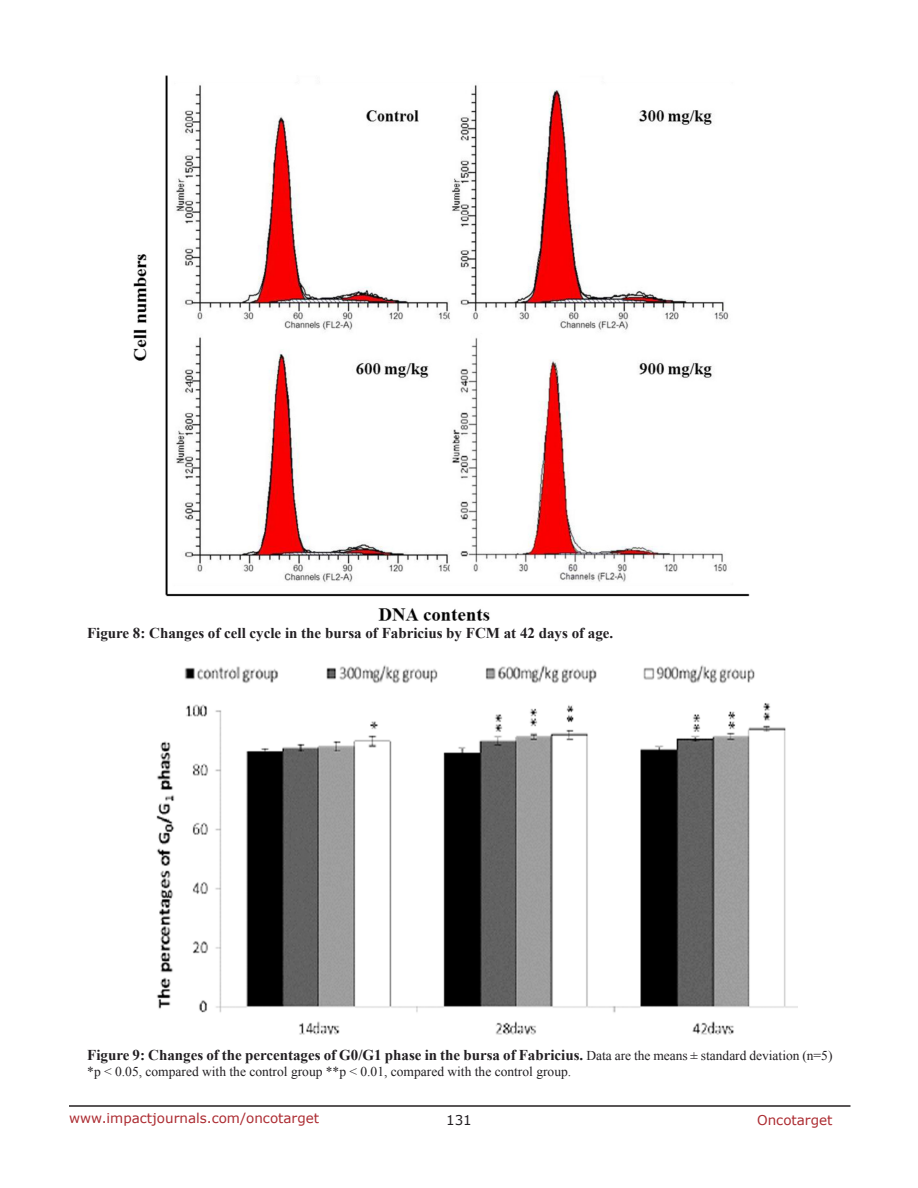
<style>
.page{position:relative;width:918px;height:1188px;background:#fff}
.page>*{position:absolute;margin:0;border:0;box-sizing:border-box;transform-origin:0 0}
.FigureText{font:700 15px "Times New Roman";color:#221f22}
.FigureText-2{font:13.5px "Times New Roman";color:#221f22}
.t1{font:13.5px "Verdana";color:#ac2b31}
.t2{font:13.5px "Verdana";color:#221f22}
.s1{font-weight:400;font-size:13.5px}
</style>
<div class="page">
<hr style="left:69px;top:1105px;width:781px;height:2px;background:#231f20">
<img style="left:133px;top:76px;width:616px;height:545px">
<img style="left:156px;top:665px;width:642px;height:370px">
<p class="FigureText" style="left:87px;top:623px;width:528px">Figure 8: Changes of cell cycle in the bursa of Fabricius by FCM at 42 days of age.</p>
<p class="FigureText" style="left:87px;top:1044px;width:747px">Figure 9: Changes of the percentages of G0/G1 phase in the bursa of Fabricius. <span class="s1">Data are the means ± standard deviation (n=5)</span></p>
<p class="FigureText-2" style="left:87px;top:1062px;width:485px">*p &lt; 0.05, compared with the control group **p &lt; 0.01, compared with the control group.</p>
<p class="t1" style="left:69px;top:1109px;width:252px">www.impactjournals.com/oncotarget</p>
<p class="t2" style="left:446px;top:1111px;width:27px">131</p>
<p class="t1" style="left:757px;top:1111px;width:77px">Oncotarget</p>
</div>
